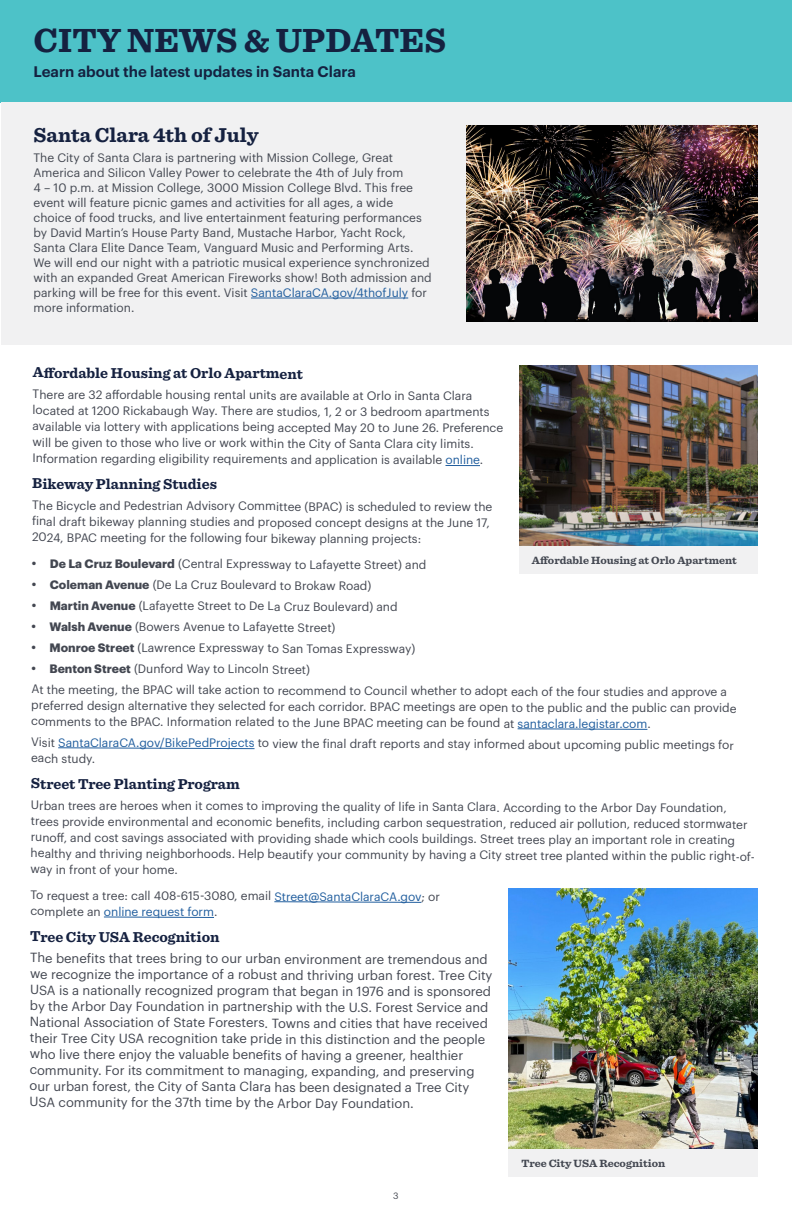
<style>
.page{position:relative;width:792px;height:1224px;background:#fff}
.page>*{position:absolute;margin:0;border:0;box-sizing:border-box;transform-origin:0 0}
.t1{font:700 35px "Sentinel";color:#152140}
.t2{font:700 21px "Sentinel";color:#152140}
.t3{font:700 15px "Sentinel";letter-spacing:-.005em;color:#152140}
.t4{font:600 15px "Graphik";color:#152140}
.t5{font:13px/16px "Graphik";letter-spacing:-.005em;color:#434751}
.t6{font:12px/15px "Graphik";letter-spacing:-.005em;color:#434751}
.t7{font:12px "Graphik";letter-spacing:-.005em;color:#215e9e}
.t8{font:700 11px "Sentinel";color:#434751;scale:1.04 1}
.t9{font:9px "Graphik";color:#434751}
.s1{color:#215e9e}
.s2{font-weight:700}
.s3{color:#434751}
</style>
<div class="page">
<div style="left:0;top:0;width:792px;height:103px;background:#4dc2c8"></div>
<hr style="left:446px;top:465px;width:34px;height:1px;background:#215e9e">
<svg style="left:517px;top:728px;width:131px;height:2px"></svg>
<svg style="left:58px;top:747px;width:197px;height:2px"></svg>
<svg style="left:274px;top:901px;width:148px;height:2px"></svg>
<svg style="left:103px;top:916px;width:111px;height:2px"></svg>
<div style="left:1px;top:103px;width:791px;height:242px;background:#f1f1f2"></div>
<hr style="left:251px;top:298px;width:157px;height:1px;background:#215e9e">
<img style="left:519px;top:365px;width:238px;height:181px">
<div style="left:519px;top:546px;width:238px;height:28px;background:#f1f1f2"></div>
<img style="left:466px;top:125px;width:292px;height:197px">
<img style="left:508px;top:888px;width:250px;height:261px">
<div style="left:508px;top:1149px;width:250px;height:28px;background:#f1f1f2"></div>
<h1 class="t1" style="left:34px;top:13px;width:414px">CITY NEWS &amp; UPDATES</h1>
<p class="t4" style="left:34px;top:60px;width:324px">Learn about the latest updates in Santa Clara</p>
<h2 class="t2" style="left:34px;top:118px;width:227px">Santa Clara 4th of July</h2>
<p class="t6" style="left:34px;top:149px;width:400px">The City of Santa Clara is partnering with Mission College, Great America and Silicon Valley Power to celebrate the 4th of July from<br>4 – 10 p.m. at Mission College, 3000 Mission College Blvd. This free event will feature picnic games and activities for all ages, a wide choice of food trucks, and live entertainment featuring performances by David Martin’s House Party Band, Mustache Harbor, Yacht Rock, Santa Clara Elite Dance Team, Vanguard Music and Performing Arts.<br>We will end our night with a patriotic musical experience synchronized with an expanded Great American Fireworks show! Both admission and parking will be free for this event. Visit <span class="s1">SantaClaraCA.gov/4thofJuly</span> for more information.</p>
<p class="t3" style="left:33px;top:361px;width:272px">Affordable Housing at Orlo Apartment</p>
<p class="t6" style="left:32px;top:386px;width:472px;line-height:16px">There are 32 affordable housing rental units are available at Orlo in Santa Clara located at 1200 Rickabaugh Way. There are studios, 1, 2 or 3 bedroom apartments available via lottery with applications being accepted May 20 to June 26. Preference will be given to those who live or work within the City of Santa Clara city limits.<br>Information regarding eligibility requirements and application is available <span class="s1">online</span>.</p>
<p class="t3" style="left:32px;top:472px;width:186px">Bikeway Planning Studies</p>
<p class="t6" style="left:32px;top:497px;width:462px;line-height:15.9px">The Bicycle and Pedestrian Advisory Committee (BPAC) is scheduled to review the final draft bikeway planning studies and proposed concept designs at the June 17,<br>2024, BPAC meeting for the following four bikeway planning projects:</p>
<p class="t6" style="left:32px;top:556px;width:396px"><span class="s2">• De La Cruz Boulevard</span> (Central Expressway to Lafayette Street) and</p>
<p class="t6" style="left:32px;top:577px;width:341px"><span class="s2">• Coleman Avenue</span> (De La Cruz Boulevard to Brokaw Road)</p>
<p class="t6" style="left:32px;top:598px;width:367px"><span class="s2">• Martin Avenue</span> (Lafayette Street to De La Cruz Boulevard) and</p>
<p class="t6" style="left:32px;top:619px;width:305px"><span class="s2">• Walsh Avenue</span> (Bowers Avenue to Lafayette Street)</p>
<p class="t6" style="left:32px;top:640px;width:385px"><span class="s2">• Monroe Street</span> (Lawrence Expressway to San Tomas Expressway)</p>
<p class="t6" style="left:31px;top:657px;width:697px;line-height:21.7px"><span class="s2">• Benton Street</span> (Dunford Way to Lincoln Street)<br>At the meeting, the BPAC will take action to recommend to Council whether to adopt each of the four studies and approve a</p>
<p class="t6" style="left:31px;top:698px;width:707px;line-height:15.6px">preferred design alternative they selected for each corridor. BPAC meetings are open to the public and the public can provide comments to the BPAC. Information related to the June BPAC meeting can be found at <span class="s1">santaclara.legistar.com</span>.</p>
<p class="t6" style="left:31px;top:736px;width:704px;line-height:14.2px">Visit <span class="s1">SantaClaraCA.gov/BikePedProjects</span> to view the final draft reports and stay informed about upcoming public meetings for each study.</p>
<p class="t3" style="left:31px;top:772px;width:210px">Street Tree Planting Program</p>
<p class="t6" style="left:31px;top:798px;width:726px;line-height:16px">Urban trees are heroes when it comes to improving the quality of life in Santa Clara. According to the Arbor Day Foundation, trees provide environmental and economic benefits, including carbon sequestration, reduced air pollution, reduced stormwater runoff, and cost savings associated with providing shade which cools buildings. Street trees play an important role in creating healthy and thriving neighborhoods. Help beautify your community by having a City street tree planted within the public right-of-</p>
<p class="t6" style="left:30px;top:855px;width:411px;line-height:26.3px">way in front of your home.<br>To request a tree: call 408-615-3080, email <span class="s1">Street@SantaClaraCA.gov</span>; or</p>
<p class="t7" style="left:30px;top:903px;width:189px"><span class="s3">complete an</span> online request form<span class="s3">.</span></p>
<p class="t3" style="left:30px;top:925px;width:191px">Tree City USA Recognition</p>
<p class="t5" style="left:30px;top:950px;width:465px">The benefits that trees bring to our urban environment are tremendous and we recognize the importance of a robust and thriving urban forest. Tree City USA is a nationally recognized program that began in 1976 and is sponsored by the Arbor Day Foundation in partnership with the U.S. Forest Service and National Association of State Foresters. Towns and cities that have received their Tree City USA recognition take pride in this distinction and the people who live there enjoy the valuable benefits of having a greener, healthier community. For its commitment to managing, expanding, and preserving our urban forest, the City of Santa Clara has been designated a Tree City USA community for the 37th time by the Arbor Day Foundation.</p>
<p class="t8" style="left:532px;top:551px;width:199px">Affordable Housing at Orlo Apartment</p>
<p class="t9" style="left:393px;top:1189px;width:7px">3</p>
<p class="t8" style="left:522px;top:1154px;width:140px">Tree City USA Recognition</p>
</div>
